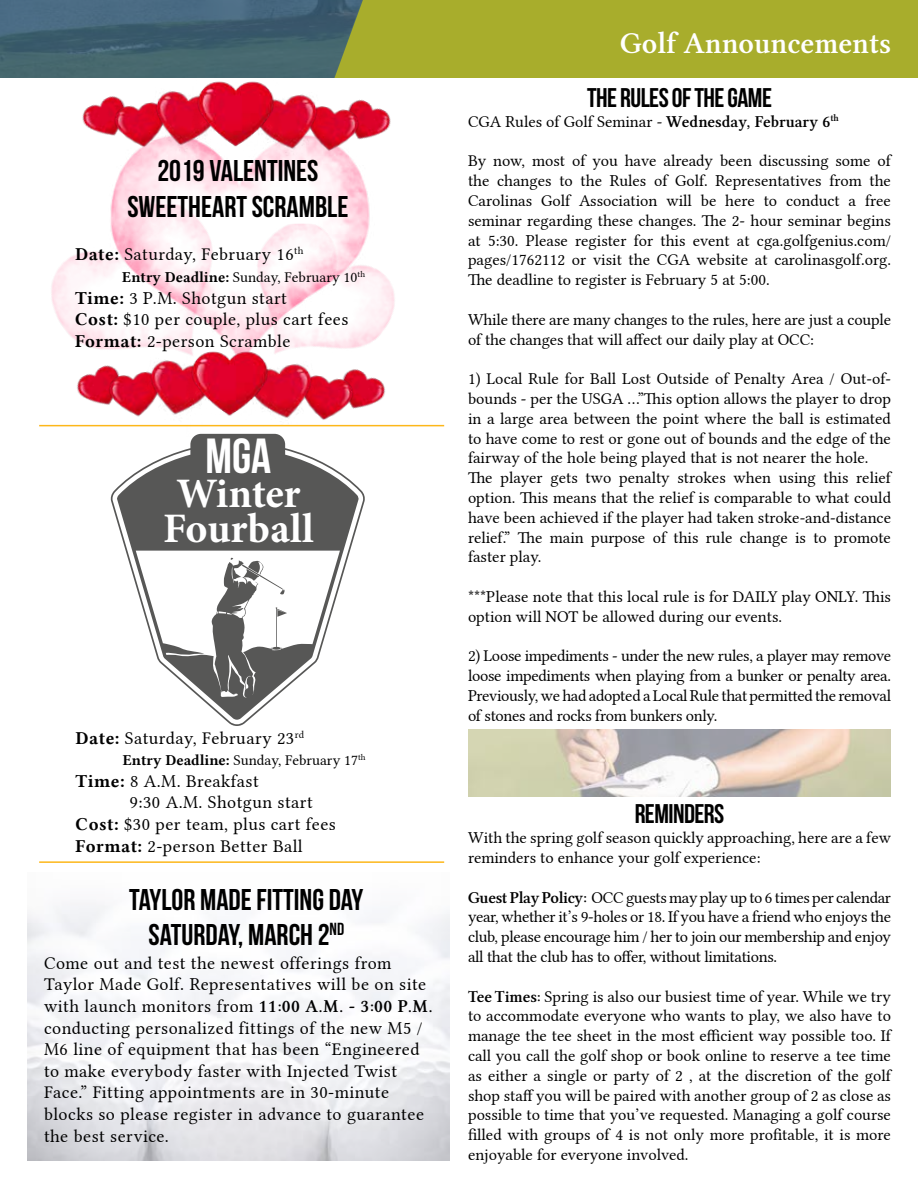
<style>
.page{position:relative;width:918px;height:1188px;background:#fff}
.page>*{position:absolute;margin:0;border:0;box-sizing:border-box;transform-origin:0 0}
.t1{font:49.2px "Bebas Neue";color:#fff}
.t2{font:700 42px/34.5px "Minion Pro";color:#fff;text-align:center}
.t3{font:30px/36px "Bebas Neue";color:#000;text-align:center}
.t4{font:30px "Lin Libertine Z";color:#fff}
.t5{font:27px "Bebas Neue";letter-spacing:-.02em;color:#000}
.t6{font:18px/21.6px "Lin Libertine";letter-spacing:.025em;color:#000}
.t7{font:16.5px/19.8px "Lin Libertine";color:#000;text-align:justify}
.t8{font:15px "Lin Libertine";color:#000}
.s1{font-family:"Lin Libertine B"}
.s2{font-family:"Lin Libertine Z"}
</style>
<div class="page">
<div style="left:0;top:0;width:918px;height:78px;background:#a8ad2c"></div>
<img style="left:111px;top:166px;width:259px;height:182px">
<img style="left:51px;top:204px;width:167px;height:142px">
<img style="left:246px;top:224px;width:149px;height:125px">
<img style="left:60px;top:346px;width:70px;height:81px">
<img style="left:102px;top:365px;width:28px;height:62px">
<img style="left:130px;top:339px;width:100px;height:88px">
<img style="left:360px;top:370px;width:41px;height:57px">
<img style="left:332px;top:369px;width:28px;height:58px">
<img style="left:231px;top:343px;width:101px;height:91px">
<img style="left:187px;top:350px;width:86px;height:84px">
<img style="left:82px;top:98px;width:25px;height:37px">
<img style="left:107px;top:96px;width:28px;height:70px">
<img style="left:135px;top:91px;width:100px;height:79px">
<img style="left:365px;top:101px;width:26px;height:38px">
<img style="left:337px;top:99px;width:28px;height:70px">
<img style="left:237px;top:94px;width:100px;height:80px">
<img style="left:192px;top:81px;width:86px;height:86px">
<hr style="left:39px;top:861px;width:405px;height:2px;background:#fdb71a">
<hr style="left:39px;top:425px;width:405px;height:1px;background:#fdb71a">
<svg style="left:0;top:0;width:363px;height:78px;background:#476670"></svg>
<img style="left:468px;top:729px;width:423px;height:67px">
<svg style="left:110px;top:434px;width:255px;height:292px;fill:#575756"></svg>
<svg style="left:110px;top:558px;width:255px;height:126px"></svg>
<h3 class="t3" style="left:127px;top:152px;width:223px">2019 VALENTINES<br>SWEETHEART SCRAMBLE</h3>
<p class="t6" style="left:75px;top:242px;width:230px"><span class="s1">Date:</span> Saturday, February 16<sup>th</sup></p>
<p class="t8" style="left:122px;top:265px;width:244px"><span class="s1">Entry Deadline:</span> Sunday, February 10<sup>th</sup></p>
<p class="t6" style="left:75px;top:285px;width:275px"><span class="s1">Time:</span> 3 P.M. Shotgun start<br><span class="s1">Cost:</span> $10 per couple, plus cart fees<br><span class="s1">Format:</span> 2-person Scramble</p>
<h1 class="t1" style="left:205px;top:429px;width:67px">MGA</h1>
<h2 class="t2" style="left:163px;top:476px;width:152px">Winter<br>Fourball</h2>
<p class="t6" style="left:76px;top:725px;width:230px"><span class="s1">Date:</span> Saturday, February 23<sup>rd</sup></p>
<p class="t8" style="left:123px;top:748px;width:244px"><span class="s1">Entry Deadline:</span> Sunday, February 17<sup>th</sup></p>
<p class="t6" style="left:76px;top:768px;width:185px"><span class="s1">Time:</span> 8 A.M. Breakfast</p>
<p class="t6" style="left:130px;top:790px;width:185px">9:30 A.M. Shotgun start</p>
<p class="t6" style="left:76px;top:811px;width:262px"><span class="s1">Cost:</span> $30 per team, plus cart fees</p>
<p class="t6" style="left:76px;top:833px;width:229px"><span class="s1">Format:</span> 2-person Better Ball</p>
<h3 class="t3" style="left:129px;top:883px;width:236px;line-height:34.5px">TAYLOR MADE FITTING DAY<br>SATURDAY, MARCH 2<sup>ND</sup></h3>
<p class="t6" style="left:44px;top:950px;width:390px">Come out and test the newest offerings from Taylor Made Golf. Representatives will be on site with launch monitors from <span class="s2">11:00 A.M. - 3:00 P.M. </span>conducting personalized fittings of the new M5 / M6 line of equipment that has been “Engineered to make everybody faster with Injected Twist Face.” Fitting appointments are in 30-minute blocks so please register in advance to guarantee the best service.</p>
<h3 class="t4" style="left:620px;top:26px;width:272px">Golf Announcements</h3>
<h3 class="t5" style="left:587px;top:83px;width:186px">THE RULES OF THE GAME</h3>
<p class="t7" style="left:468px;top:110px;width:372px">CGA Rules of Golf Seminar - <span class="s2">Wednesday, February 6</span><sup>th</sup></p>
<p class="t7" style="left:468px;top:149px;width:425px">By now, most of you have already been discussing some of the changes to the Rules of Golf. Representatives from the Carolinas Golf Association will be here to conduct a free seminar regarding these changes. The 2- hour seminar begins at 5:30. Please register for this event at cga.golfgenius.com/ pages/1762112 or visit the CGA website at carolinasgolf.org.<br>The deadline to register is February 5 at 5:00.</p>
<p class="t7" style="left:468px;top:308px;width:425px">While there are many changes to the rules, here are just a couple of the changes that will affect our daily play at OCC:</p>
<p class="t7" style="left:468px;top:367px;width:425px;text-align:left">1) Local Rule for Ball Lost Outside of Penalty Area / Out-of&shy;bounds - per the USGA ...”This option allows the player to drop in a large area between the point where the ball is estimated to have come to rest or gone out of bounds and the edge of the fairway of the hole being played that is not nearer the hole.<br>The player gets two penalty strokes when using this relief option. This means that the relief is comparable to what could have been achieved if the player had taken stroke-and-distance relief.” The main purpose of this rule change is to promote faster play.</p>
<p class="t7" style="left:468px;top:585px;width:425px">***Please note that this local rule is for DAILY play ONLY. This option will NOT be allowed during our events.</p>
<p class="t7" style="left:468px;top:644px;width:425px">2) Loose impediments - under the new rules, a player may remove loose impediments when playing from a bunker or penalty area.<br>Previously, we had adopted a Local Rule that permitted the removal of stones and rocks from bunkers only.</p>
<h3 class="t5" style="left:635px;top:799px;width:91px">REMINDERS</h3>
<p class="t7" style="left:468px;top:826px;width:425px">With the spring golf season quickly approaching, here are a few reminders to enhance your golf experience:</p>
<p class="t7" style="left:468px;top:886px;width:425px"><span class="s2">Guest Play Policy:</span> OCC guests may play up to 6 times per calendar year, whether it’s 9-holes or 18. If you have a friend who enjoys the club, please encourage him / her to join our membership and enjoy all that the club has to offer, without limitations.</p>
<p class="t7" style="left:468px;top:985px;width:425px"><span class="s2">Tee Times:</span> Spring is also our busiest time of year. While we try to accommodate everyone who wants to play, we also have to manage the tee sheet in the most efficient way possible too. If call you call the golf shop or book online to reserve a tee time as either a single or party of 2 , at the discretion of the golf shop staff you will be paired with another group of 2 as close as possible to time that you’ve requested. Managing a golf course filled with groups of 4 is not only more profitable, it is more enjoyable for everyone involved.</p>
</div>
